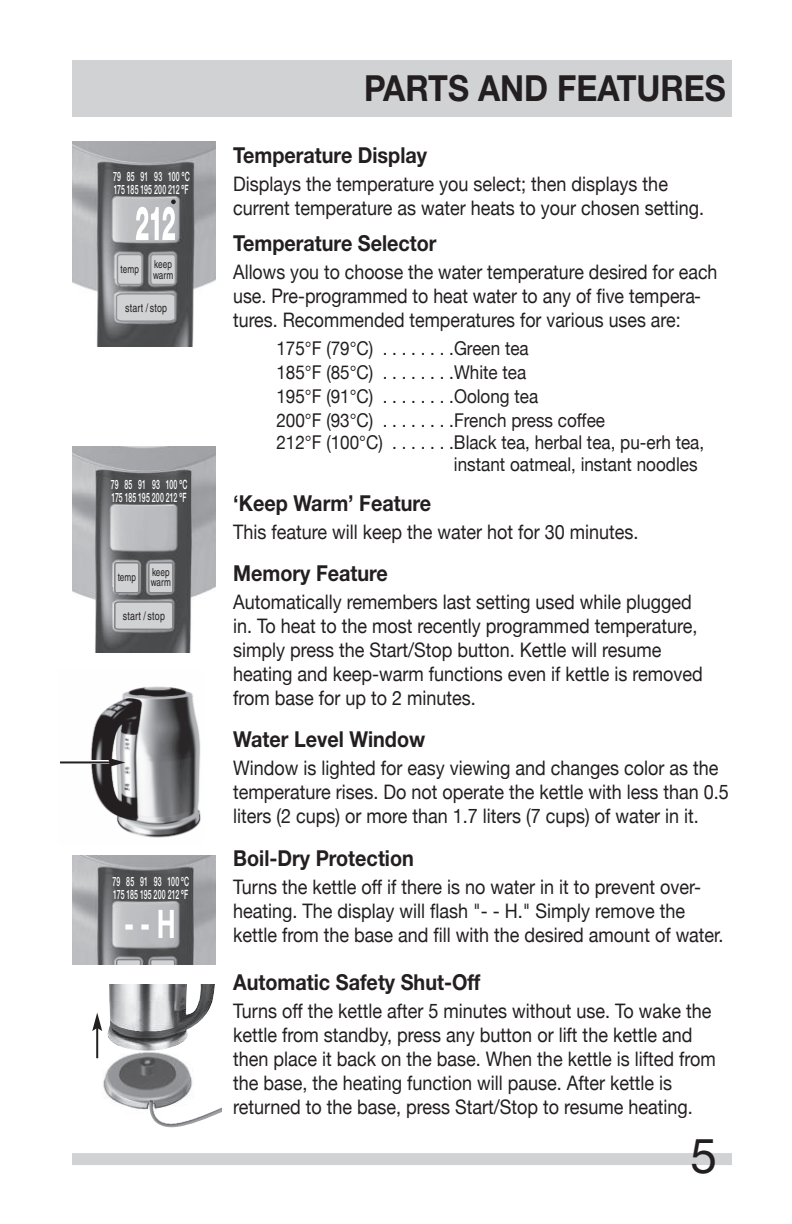
<style>
.page{position:relative;width:792px;height:1224px;background:#fff}
.page>*{position:absolute;margin:0;border:0;box-sizing:border-box;transform-origin:0 0}
.t1{font:48px "Helvetica Neue";color:#231f20}
.t2{font:700 39.2px "Helvetica";color:#fff;scale:.67 1}
.t3{font:700 36px "Helvetica Neue";color:#231f20;scale:.9 1}
.t4{font:700 22px "Helvetica Neue";color:#231f20;scale:.9 1}
.t5{font:20px/24px "Helvetica Neue";color:#231f20;scale:.9 1}
.t6{font:20px/24px "Helvetica Neue";color:#231f20;scale:.89 1}
.t7{font:19px/24px "Helvetica Neue";color:#231f20;scale:.9 1}
.t8{font:500 12.8px "Helvetica Neue";letter-spacing:.015em;color:#fff;scale:.54 1}
.t9{font:11.6px "Helvetica";letter-spacing:.02em;color:#231f20;scale:.76 1}
.t10{font:11px/10.4px "Helvetica";color:#231f20;scale:.75 1}
</style>
<div class="page">
<div style="left:72px;top:1153px;width:660px;height:12px;background:#d1d2d4"></div>
<div style="left:72px;top:60px;width:660px;height:57px;background:#d1d2d4"></div>
<img style="left:90px;top:686px;width:111px;height:152px">
<svg style="left:60px;top:760px;width:47px;height:4px"></svg>
<hr style="left:60px;top:761px;width:50px;height:2px;background:#231f20">
<svg style="left:107px;top:757px;width:18px;height:10px"></svg>
<img style="left:72px;top:141px;width:144px;height:206px">
<svg style="left:116px;top:293px;width:60px;height:29px;background:#c7c8ca"></svg>
<svg style="left:136px;top:199px;width:40px;height:41px"></svg>
<svg style="left:117px;top:254px;width:26px;height:31px"></svg>
<svg style="left:150px;top:254px;width:26px;height:31px"></svg>
<img style="left:72px;top:447px;width:144px;height:205px">
<svg style="left:114px;top:601px;width:60px;height:29px;background:#c4c5c7"></svg>
<svg style="left:148px;top:562px;width:26px;height:32px"></svg>
<svg style="left:114px;top:562px;width:26px;height:32px"></svg>
<img style="left:72px;top:855px;width:144px;height:110px">
<svg style="left:150px;top:959px;width:25px;height:6px"></svg>
<svg style="left:116px;top:959px;width:25px;height:6px"></svg>
<img style="left:97px;top:1012px;width:96px;height:116px">
<img style="left:109px;top:985px;width:106px;height:16px">
<img style="left:107px;top:1001px;width:106px;height:50px">
<img style="left:149px;top:1099px;width:73px;height:28px">
<svg style="left:96px;top:1031px;width:3px;height:28px"></svg>
<hr style="left:96px;top:1028px;width:2px;height:30px;background:#231f20">
<svg style="left:92px;top:1013px;width:10px;height:18px"></svg>
<p class="t8" style="left:113px;top:171px;width:143px">79 85 91 93 100 ºC</p>
<p class="t8" style="left:114px;top:185px;width:140px">175 185 195 200 212 ºF</p>
<p class="t10" style="left:153px;top:260px;width:28px">keep warm</p>
<p class="t10" style="left:121px;top:265px;width:26px">temp</p>
<p class="t9" style="left:125px;top:303px;width:57px">start / stop</p>
<p class="t8" style="left:111px;top:480px;width:143px">79 85 91 93 100 ºC</p>
<p class="t8" style="left:112px;top:493px;width:140px">175 185 195 200 212 ºF</p>
<p class="t10" style="left:118px;top:573px;width:26px">temp</p>
<p class="t10" style="left:151px;top:568px;width:28px">keep warm</p>
<p class="t9" style="left:123px;top:612px;width:57px">start / stop</p>
<p class="t8" style="left:113px;top:877px;width:143px">79 85 91 93 100 ºC</p>
<h2 class="t2" style="left:125px;top:910px;width:78px">--H</h2>
<p class="t8" style="left:113px;top:890px;width:140px">175 185 195 200 212 ºF</p>
<h3 class="t3" style="left:364px;top:66px;width:404px">PARTS AND FEATURES</h3>
<p class="t4" style="left:233px;top:141px;width:217px">Temperature Display</p>
<p class="t5" style="left:233px;top:171px;width:525px">Displays the temperature you select; then displays the current temperature as water heats to your chosen setting.</p>
<p class="t4" style="left:233px;top:229px;width:228px">Temperature Selector</p>
<p class="t6" style="left:233px;top:259px;width:546px">Allows you to choose the water temperature desired for each use. Pre-programmed to heat water to any of five tempera&shy;tures. Recommended temperatures for various uses are:</p>
<p class="t7" style="left:276px;top:336px;width:367px">175°F (79°C) . . . . . . . .Green tea<br>185°F (85°C) . . . . . . . .White tea<br>195°F (91°C) . . . . . . . .Oolong tea<br>200°F (93°C) . . . . . . . .French press coffee</p>
<p class="t7" style="left:454px;top:431px;width:280px;line-height:22px;text-indent:-178px">212°F (100°C) . . . . . . .Black tea, herbal tea, pu-erh tea, instant oatmeal, instant noodles</p>
<p class="t4" style="left:233px;top:489px;width:221px">‘Keep Warm’ Feature</p>
<p class="t5" style="left:233px;top:519px;width:452px">This feature will keep the water hot for 30 minutes.</p>
<p class="t4" style="left:233px;top:559px;width:173px">Memory Feature</p>
<p class="t5" style="left:233px;top:589px;width:523px">Automatically remembers last setting used while plugged in. To heat to the most recently programmed temperature, simply press the Start/Stop button. Kettle will resume heating and keep-warm functions even if kettle is removed from base for up to 2 minutes.</p>
<p class="t4" style="left:233px;top:725px;width:215px">Water Level Window</p>
<p class="t5" style="left:233px;top:755px;width:552px">Window is lighted for easy viewing and changes color as the temperature rises. Do not operate the kettle with less than 0.5 liters (2 cups) or more than 1.7 liters (7 cups) of water in it.</p>
<p class="t4" style="left:233px;top:845px;width:202px">Boil-Dry Protection</p>
<p class="t5" style="left:233px;top:875px;width:546px">Turns the kettle off if there is no water in it to prevent over&shy;heating. The display will flash "- - H." Simply remove the kettle from the base and fill with the desired amount of water.</p>
<p class="t4" style="left:233px;top:969px;width:276px">Automatic Safety Shut-Off</p>
<p class="t5" style="left:233px;top:999px;width:538px">Turns off the kettle after 5 minutes without use. To wake the kettle from standby, press any button or lift the kettle and then place it back on the base. When the kettle is lifted from the base, the heating function will pause. After kettle is returned to the base, press Start/Stop to resume heating.</p>
<h1 class="t1" style="left:691px;top:1128px;width:28px">5</h1>
</div>
